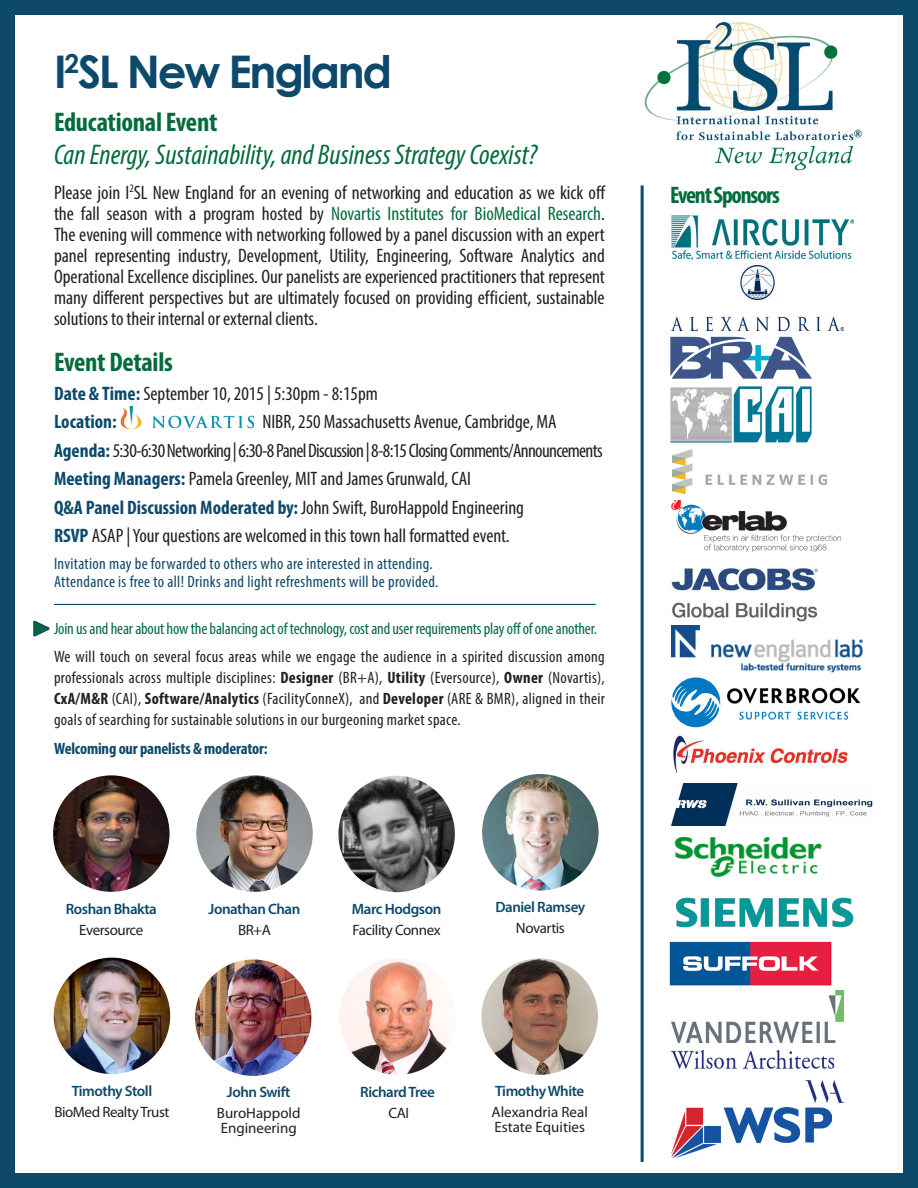
<style>
.page{position:relative;width:918px;height:1188px;background:#fff}
.page>*{position:absolute;margin:0;border:0;box-sizing:border-box;transform-origin:0 0}
.t1{font:700 45px "Century Gothic";letter-spacing:-.05em;color:#0d496b}
.t2{font:italic condensed 28.5px "Myriad Pro";color:#046b3c}
.t3{font:700 condensed 27px "Myriad Pro";letter-spacing:-.01em;color:#046b3c}
.t4{font:27px "Minion Pro";color:#046b3c}
.t5{font:700 condensed 24px "Myriad Pro";letter-spacing:-.05em;color:#046b3c}
.t6{font:condensed 19.5px/21px "Myriad Pro";color:#231f20;text-align:justify}
.t7{font:condensed 19.5px "Myriad Pro";letter-spacing:-.035em;color:#231f20}
.t8{font:700 condensed 19.5px "Myriad Pro";color:#0d496b}
.t9{font:condensed 16.5px/21px "Myriad Pro";letter-spacing:.02em;color:#231f20;text-align:justify}
.t10{font:condensed 16.5px/18px "Myriad Pro";letter-spacing:.02em;color:#0d496b}
.t11{font:condensed 16.5px "Myriad Pro";letter-spacing:-.01em;color:#046b3c}
.t12{font:700 condensed 16.5px "Myriad Pro";letter-spacing:-.01em;color:#0d496b}
.t13{font:600 15px/21px "Myriad Pro";letter-spacing:-.03em;color:#0d496b;text-align:center}
.t14{font:15px/15px "Myriad Pro";color:#231f20}
.t15{font:15px/21px "Myriad Pro";letter-spacing:-.03em;color:#231f20}
.s1{color:#046b3c}
.s2{font-weight:700;color:#0d496b}
.s3{font-weight:700}
.s4{font-weight:400;color:#231f20}
.s5{font-weight:600;color:#0d496b}
</style>
<div class="page">
<img style="left:644px;top:22px;width:218px;height:149px">
<img style="left:672px;top:216px;width:181px;height:44px">
<img style="left:672px;top:449px;width:155px;height:45px">
<img style="left:672px;top:501px;width:170px;height:51px">
<img style="left:673px;top:735px;width:175px;height:38px">
<img style="left:672px;top:991px;width:171px;height:52px">
<img style="left:672px;top:1051px;width:170px;height:51px">
<img style="left:670px;top:387px;width:142px;height:56px">
<img style="left:672px;top:568px;width:145px;height:53px">
<img style="left:671px;top:677px;width:190px;height:50px">
<hr style="left:54px;top:604px;width:542px;height:1px;background:#0d496b">
<img style="left:672px;top:784px;width:201px;height:42px">
<img style="left:674px;top:836px;width:149px;height:41px">
<svg style="left:670px;top:337px;width:142px;height:42px"></svg>
<img style="left:672px;top:626px;width:191px;height:46px">
<img style="left:672px;top:266px;width:171px;height:64px">
<div style="left:0;top:0;width:918px;height:1188px;border:15px solid #0d496b"></div>
<img style="left:120px;top:405px;width:135px;height:24px">
<hr style="left:641px;top:185px;width:3px;height:977px;background:#0d496b">
<svg style="left:33px;top:620px;width:17px;height:17px"></svg>
<img style="left:672px;top:1108px;width:160px;height:50px">
<img style="left:670px;top:941px;width:162px;height:44px">
<img style="left:676px;top:897px;width:178px;height:31px">
<img style="left:196px;top:775px;width:117px;height:117px;border-radius:58px">
<img style="left:338px;top:776px;width:117px;height:116px;border-radius:58px">
<img style="left:482px;top:774px;width:117px;height:117px;border-radius:58px">
<img style="left:54px;top:958px;width:116px;height:116px;border-radius:58px">
<img style="left:53px;top:775px;width:117px;height:117px;border-radius:58px">
<img style="left:482px;top:958px;width:116px;height:117px;border-radius:58px">
<img style="left:339px;top:958px;width:117px;height:117px;border-radius:58px">
<img style="left:195px;top:959px;width:116px;height:117px;border-radius:58px">
<p class="t1" style="left:54px;top:37px;width:340px">I<sup>2</sup>SL New England</p>
<p class="t3" style="left:54px;top:105px;width:165px">Educational Event</p>
<p class="t2" style="left:54px;top:138px;width:485px">Can Energy, Sustainability, and Business Strategy Coexist?</p>
<p class="t6" style="left:54px;top:182px;width:553px">Please join I<sup>2</sup>SL New England for an evening of networking and education as we kick off the fall season with a program hosted by <span class="s1">Novartis Institutes for BioMedical Research</span>.<br>The evening will commence with networking followed by a panel discussion with an expert panel representing industry, Development, Utility, Engineering, Software Analytics and Operational Excellence disciplines. Our panelists are experienced practitioners that represent many different perspectives but are ultimately focused on providing efficient, sustainable solutions to their internal or external clients.</p>
<p class="t3" style="left:54px;top:345px;width:120px">Event Details</p>
<p class="t6" style="left:54px;top:383px;width:325px"><span class="s2">Date &amp; Time:</span> September 10, 2015 | 5:30pm - 8:15pm</p>
<p class="t8" style="left:54px;top:410px;width:64px">Location:</p>
<p class="t6" style="left:262px;top:411px;width:296px">NIBR, 250 Massachusetts Avenue, Cambridge, MA</p>
<p class="t7" style="left:54px;top:439px;width:550px"><span class="s2">Agenda:</span> 5:30-6:30 Networking | 6:30-8 Panel Discussion | 8-8:15 Closing Comments/Announcements</p>
<p class="t6" style="left:54px;top:468px;width:419px"><span class="s2">Meeting Managers:</span> Pamela Greenley, MIT and James Grunwald, CAI</p>
<p class="t6" style="left:54px;top:497px;width:472px"><span class="s2">Q&amp;A Panel Discussion Moderated by:</span> John Swift, BuroHappold Engineering</p>
<p class="t6" style="left:54px;top:525px;width:457px"><span class="s2">RSVP</span> ASAP | Your questions are welcomed in this town hall formatted event.</p>
<p class="t10" style="left:54px;top:555px;width:386px">Invitation may be forwarded to others who are interested in attending.<br>Attendance is free to all! Drinks and light refreshments will be provided.</p>
<p class="t11" style="left:54px;top:618px;width:544px">Join us and hear about how the balancing act of technology, cost and user requirements play off of one another.</p>
<p class="t9" style="left:54px;top:646px;width:552px">We will touch on several focus areas while we engage the audience in a spirited discussion among professionals across multiple disciplines: <span class="s3">Designer</span> (BR+A), <span class="s3">Utility</span> (Eversource), <span class="s3">Owner</span> (Novartis), <span class="s3">CxA/M&amp;R</span> (CAI), <span class="s3">Software/Analytics</span> (FacilityConneX), and <span class="s3">Developer</span> (ARE &amp; BMR), aligned in their goals of searching for sustainable solutions in our burgeoning market space.</p>
<p class="t12" style="left:54px;top:738px;width:215px">Welcoming our panelists &amp; moderator:</p>
<p class="t4" style="left:33px;top:609px;width:18px">▶</p>
<p class="t13" style="left:66px;top:898px;width:93px">Roshan Bhakta<br><span class="s4">Eversource</span></p>
<p class="t13" style="left:209px;top:898px;width:93px">Jonathan Chan<br><span class="s4">BR+A</span></p>
<p class="t15" style="left:352px;top:898px;width:91px"><span class="s5">Marc Hodgson<br></span>Facility Connex</p>
<p class="t13" style="left:495px;top:897px;width:92px">Daniel Ramsey<br><span class="s4">Novartis</span></p>
<p class="t15" style="left:54px;top:1080px;width:117px;text-align:center"><span class="s5">Timothy Stoll<br></span>BioMed Realty Trust</p>
<p class="t13" style="left:360px;top:1081px;width:76px">Richard Tree<br><span class="s4">CAI</span></p>
<p class="t14" style="left:217px;top:1082px;width:85px;line-height:21px;text-align:center"><span class="s5">John Swift<br></span>BuroHappold</p>
<p class="t14" style="left:221px;top:1121px;width:78px">Engineering</p>
<p class="t13" style="left:495px;top:1080px;width:91px">Timothy White</p>
<p class="t14" style="left:492px;top:1105px;width:98px">Alexandria Real<br>Estate Equities</p>
<p class="t5" style="left:670px;top:180px;width:111px">Event Sponsors</p>
</div>
